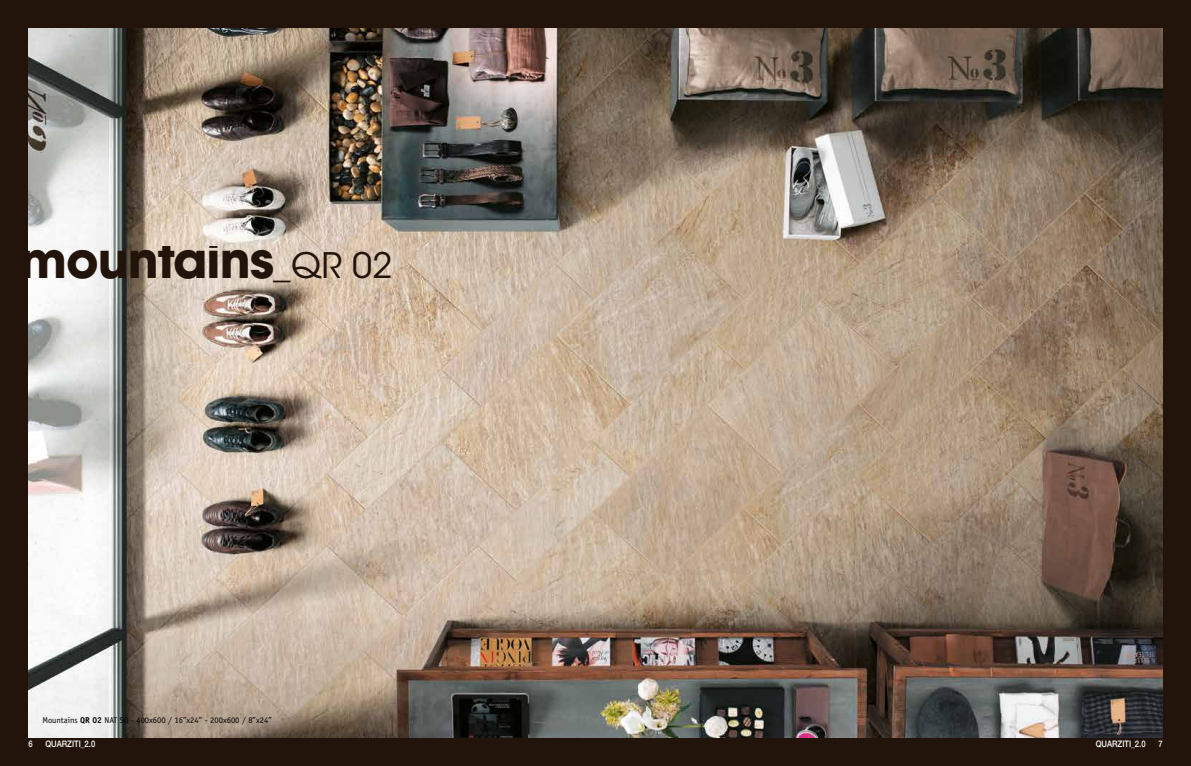
<style>
.page{position:relative;width:1191px;height:766px;background:#fff}
.page>*{position:absolute;margin:0;border:0;box-sizing:border-box;transform-origin:0 0}
.t1{font:700 49px "ITC Avant Garde Std";letter-spacing:-.02em;color:#22140b}
.t2{font:500 9px "Helvetica Neue LT Std";color:#fff;scale:.85 1}
.t3{font:8.5px "Officina Sans Std";color:#000}
.s1{font-weight:400;font-size:35px}
.s2{font-weight:700}
</style>
<div class="page">
<div style="left:0;top:0;width:1191px;height:765px;background:#22140b"></div>
<img style="left:28px;top:28px;width:1134px;height:709px">
<h1 class="t1" style="left:20px;top:228px;width:374px">mountains<span class="s1">_QR 02</span></h1>
<p class="t3" style="left:43px;top:715px;width:231px">Mountains <span class="s2">QR 02</span> NAT SQ - 400x600 / 16”x24” - 200x600 / 8”x24”</p>
<p class="t2" style="left:28px;top:738px;width:7px">6</p>
<p class="t2" style="left:45px;top:738px;width:60px">QUARZITI_2.0</p>
<p class="t2" style="left:1095px;top:738px;width:60px">QUARZITI_2.0</p>
<p class="t2" style="left:1158px;top:738px;width:7px">7</p>
</div>
